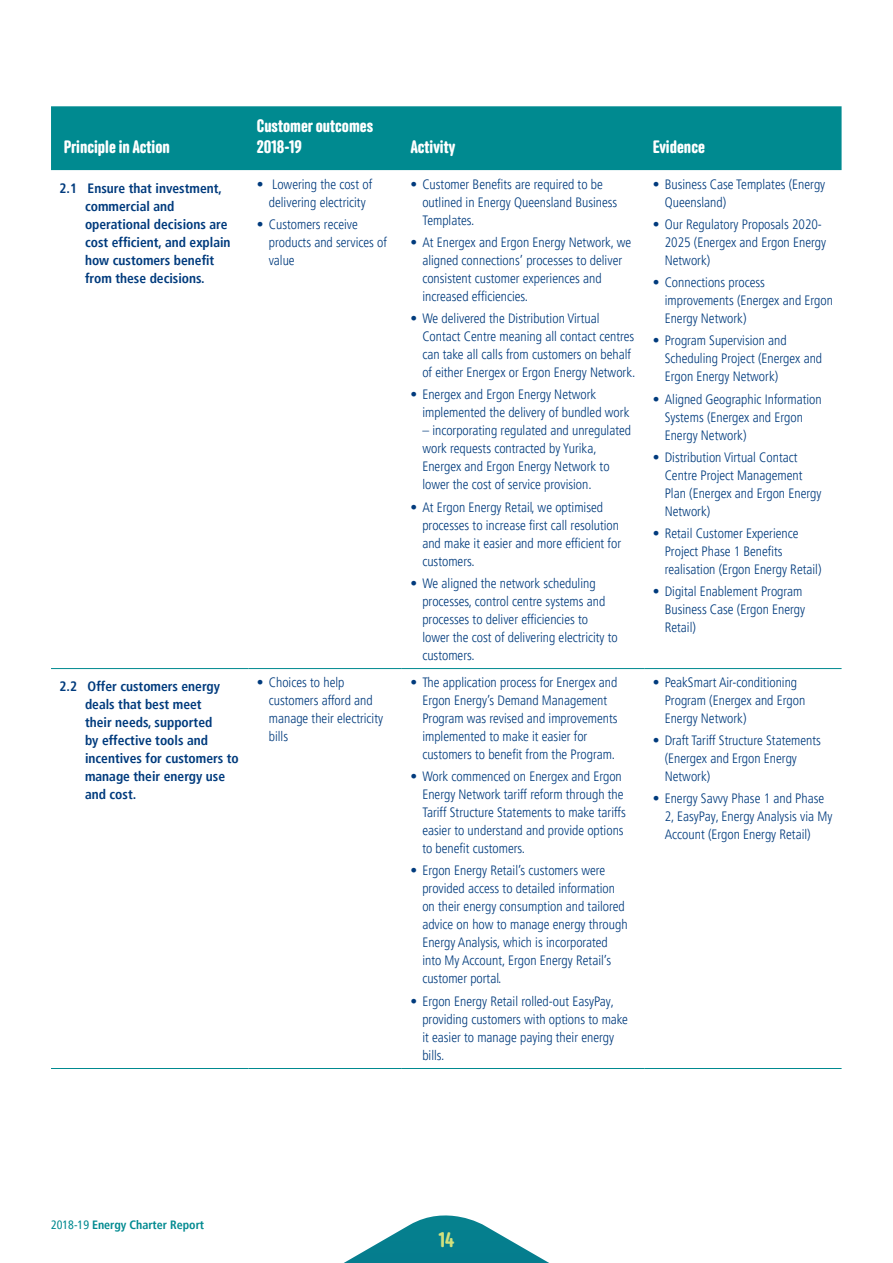
<style>
.page{position:relative;width:893px;height:1263px;background:#fff}
.page>*{position:absolute;margin:0;border:0;box-sizing:border-box;transform-origin:0 0}
.t1{font:600 21px "Anchor";color:#d2e17d}
.t2{font:600 18px/21px "Anchor";color:#fff}
.t3{font:300 condensed 13.5px/18px "Frutiger LT Pro";color:#013b7d}
.t4{font:700 condensed 13.5px/18px "Frutiger LT Pro";color:#013b7d}
.t5{font:700 condensed 12px "Frutiger LT Pro";color:#008a90}
.s1{font-weight:400}
</style>
<div class="page">
<svg style="left:344px;top:1215px;width:205px;height:48px"></svg>
<div style="left:51px;top:106px;width:791px;height:64px;background:#008a90"></div>
<hr style="left:51px;top:668px;width:197px;height:1px;background:#008a90">
<hr style="left:248px;top:668px;width:154px;height:1px;background:#008a90">
<hr style="left:402px;top:668px;width:242px;height:1px;background:#008a90">
<hr style="left:644px;top:668px;width:198px;height:1px;background:#008a90">
<hr style="left:51px;top:1068px;width:197px;height:1px;background:#008a90">
<hr style="left:248px;top:1068px;width:154px;height:1px;background:#008a90">
<hr style="left:402px;top:1068px;width:242px;height:1px;background:#008a90">
<hr style="left:644px;top:1068px;width:198px;height:1px;background:#008a90">
<h2 class="t2" style="left:64px;top:136px;width:108px">Principle in Action</h2>
<h2 class="t2" style="left:257px;top:115px;width:118px">Customer outcomes<br>2018-19</h2>
<p class="t4" style="left:85px;top:179px;width:147px;text-indent:-26px">2.1 Ensure that investment, commercial and operational decisions are cost efficient, and explain how customers benefit from these decisions.</p>
<p class="t3" style="left:257px;top:175px;width:117px;text-align:center">• Lowering the cost of delivering electricity</p>
<p class="t3" style="left:269px;top:215px;width:120px;text-indent:-12px">• Customers receive products and services of value</p>
<h2 class="t2" style="left:410px;top:136px;width:46px">Activity</h2>
<h2 class="t2" style="left:653px;top:136px;width:54px">Evidence</h2>
<p class="t3" style="left:422px;top:175px;width:197px;text-indent:-12px">• Customer Benefits are required to be outlined in Energy Queensland Business<br>Templates.</p>
<p class="t3" style="left:422px;top:233px;width:210px;text-indent:-12px">• At Energex and Ergon Energy Network, we aligned connections’ processes to deliver consistent customer experiences and increased efficiencies.</p>
<p class="t3" style="left:422px;top:310px;width:215px;text-indent:-12px">• We delivered the Distribution Virtual Contact Centre meaning all contact centres can take all calls from customers on behalf of either Energex or Ergon Energy Network.</p>
<p class="t3" style="left:422px;top:386px;width:209px;text-indent:-12px">• Energex and Ergon Energy Network implemented the delivery of bundled work</p>
<p class="t3" style="left:422px;top:422px;width:210px">– incorporating regulated and unregulated work requests contracted by Yurika, Energex and Ergon Energy Network to lower the cost of service provision.</p>
<p class="t3" style="left:422px;top:498px;width:200px;text-indent:-12px">• At Ergon Energy Retail, we optimised processes to increase first call resolution and make it easier and more efficient for customers.</p>
<p class="t3" style="left:422px;top:574px;width:197px;text-indent:-12px">• We aligned the network scheduling processes, control centre systems and processes to deliver efficiencies to lower the cost of delivering electricity to customers.</p>
<p class="t3" style="left:665px;top:175px;width:162px;text-indent:-12px">• Business Case Templates (Energy<br>Queensland)</p>
<p class="t3" style="left:665px;top:215px;width:163px;text-indent:-12px">• Our Regulatory Proposals 2020-<br>2025 (Energex and Ergon Energy<br>Network)</p>
<p class="t3" style="left:665px;top:274px;width:170px;text-indent:-12px">• Connections process improvements (Energex and Ergon<br>Energy Network)</p>
<p class="t3" style="left:665px;top:332px;width:159px;text-indent:-12px">• Program Supervision and<br>Scheduling Project (Energex and<br>Ergon Energy Network)</p>
<p class="t3" style="left:665px;top:390px;width:159px;text-indent:-12px">• Aligned Geographic Information<br>Systems (Energex and Ergon<br>Energy Network)</p>
<p class="t3" style="left:665px;top:448px;width:158px;text-indent:-12px">• Distribution Virtual Contact<br>Centre Project Management<br>Plan (Energex and Ergon Energy<br>Network)</p>
<p class="t3" style="left:665px;top:524px;width:158px;text-indent:-12px">• Retail Customer Experience<br>Project Phase 1 Benefits realisation (Ergon Energy Retail)</p>
<p class="t3" style="left:665px;top:583px;width:142px;text-indent:-12px">• Digital Enablement Program<br>Business Case (Ergon Energy<br>Retail)</p>
<p class="t4" style="left:85px;top:677px;width:155px;text-indent:-26px">2.2 Offer customers energy deals that best meet<br>their needs, supported<br>by effective tools and incentives for customers to manage their energy use and cost.</p>
<p class="t3" style="left:269px;top:673px;width:116px;text-indent:-12px">• Choices to help customers afford and manage their electricity bills</p>
<p class="t3" style="left:422px;top:673px;width:197px;text-indent:-12px">• The application process for Energex and Ergon Energy’s Demand Management Program was revised and improvements implemented to make it easier for customers to benefit from the Program.</p>
<p class="t3" style="left:422px;top:768px;width:205px;text-indent:-12px">• Work commenced on Energex and Ergon Energy Network tariff reform through the Tariff Structure Statements to make tariffs easier to understand and provide options to benefit customers.</p>
<p class="t3" style="left:422px;top:862px;width:207px;text-indent:-12px">• Ergon Energy Retail’s customers were provided access to detailed information on their energy consumption and tailored advice on how to manage energy through Energy Analysis, which is incorporated into My Account, Ergon Energy Retail’s customer portal.</p>
<p class="t3" style="left:422px;top:992px;width:207px;text-indent:-12px">• Ergon Energy Retail rolled-out EasyPay, providing customers with options to make it easier to manage paying their energy bills.</p>
<p class="t3" style="left:665px;top:673px;width:142px;text-indent:-12px">• PeakSmart Air-conditioning<br>Program (Energex and Ergon<br>Energy Network)</p>
<p class="t3" style="left:665px;top:731px;width:158px;text-indent:-12px">• Draft Tariff Structure Statements (Energex and Ergon Energy<br>Network)</p>
<p class="t3" style="left:665px;top:790px;width:169px;text-indent:-12px">• Energy Savvy Phase 1 and Phase<br>2, EasyPay, Energy Analysis via My<br>Account (Ergon Energy Retail)</p>
<p class="t5" style="left:51px;top:1218px;width:155px"><span class="s1">2018-19</span> Energy Charter Report</p>
<h1 class="t1" style="left:439px;top:1227px;width:17px">14</h1>
</div>
